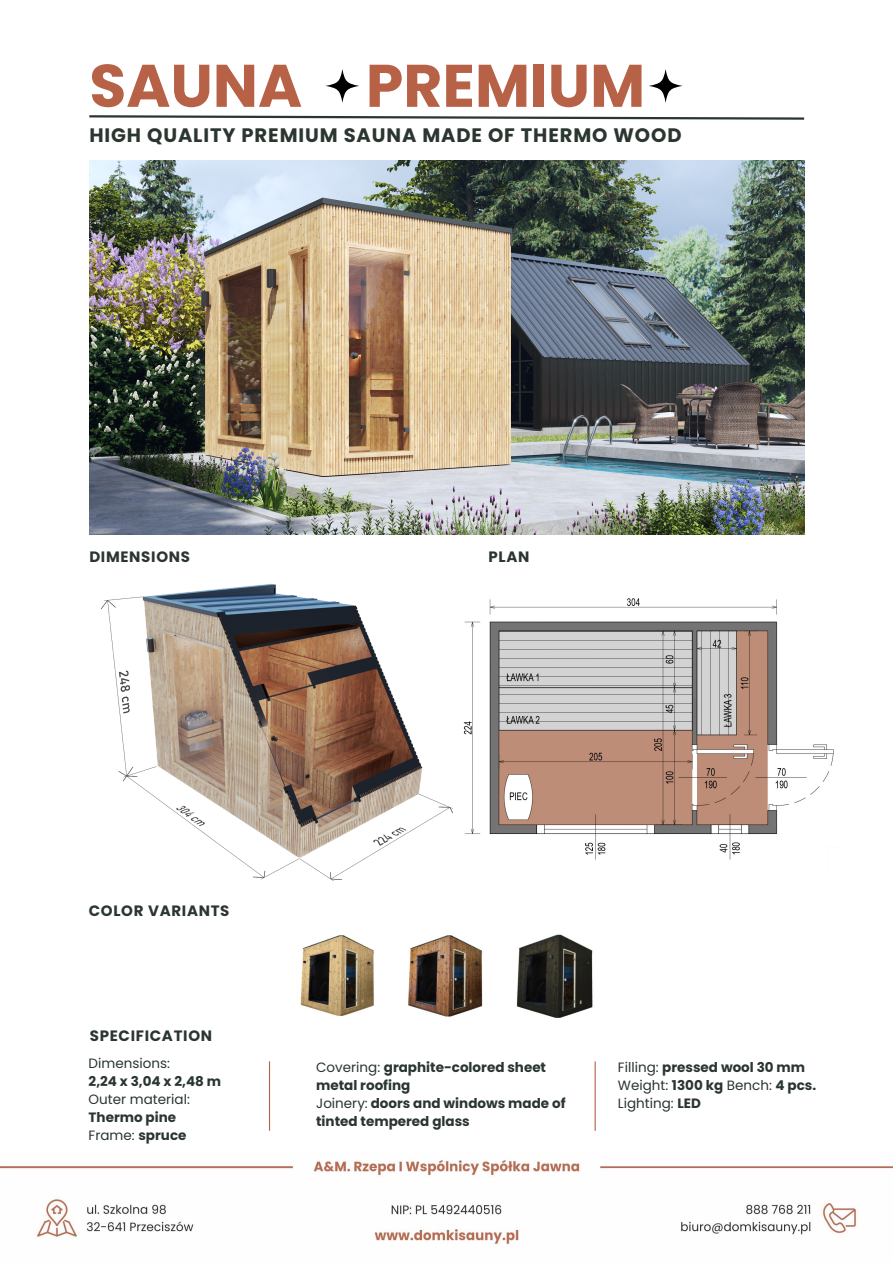
<style>
.page{position:relative;width:893px;height:1264px;background:#fff}
.page>*{position:absolute;margin:0;border:0;box-sizing:border-box;transform-origin:0 0}
.t1{font:700 60px "Poppins";color:#b76146}
.t2{font:700 19.5px "Poppins";letter-spacing:.045em;color:#2a362f}
.t3{font:700 15px "Poppins";letter-spacing:.045em;color:#2a362f}
.t4{font:700 13.5px/18px "Poppins";color:#2a362f}
.t5{font:13.5px "Poppins";color:#2a362f}
.s1{font-weight:700}
.s2{font-weight:400}
</style>
<div class="page">
<svg style="left:648px;top:69px;width:34px;height:34px"></svg>
<svg style="left:325px;top:69px;width:34px;height:34px"></svg>
<svg style="left:89px;top:115px;width:716px;height:5px"></svg>
<img style="left:516px;top:934px;width:77px;height:84px">
<img style="left:408px;top:935px;width:75px;height:82px">
<img style="left:300px;top:935px;width:74px;height:81px">
<img style="left:101px;top:584px;width:352px;height:297px">
<img style="left:463px;top:598px;width:371px;height:262px">
<img style="left:89px;top:161px;width:715px;height:373px">
<hr style="left:269px;top:1061px;width:1px;height:69px;background:#b76146">
<hr style="left:594px;top:1061px;width:1px;height:69px;background:#b76146">
<img style="left:0;top:1160px;width:892px;height:85px">
<h1 class="t1" style="left:89px;top:44px;width:557px">SAUNA PREMIUM</h1>
<p class="t2" style="left:89px;top:122px;width:593px">HIGH QUALITY PREMIUM SAUNA MADE OF THERMO WOOD</p>
<p class="t3" style="left:89px;top:546px;width:102px">DIMENSIONS</p>
<p class="t3" style="left:488px;top:546px;width:42px">PLAN</p>
<p class="t3" style="left:89px;top:899px;width:142px">COLOR VARIANTS</p>
<p class="t3" style="left:90px;top:1024px;width:124px">SPECIFICATION</p>
<p class="t5" style="left:89px;top:1053px;width:83px">Dimensions:</p>
<p class="t4" style="left:89px;top:1072px;width:134px">2,24 x 3,04 x 2,48 m</p>
<h2 class="t5" style="left:89px;top:1089px;width:103px">Outer material:</h2>
<p class="t4" style="left:89px;top:1108px;width:89px">Thermo pine</p>
<h3 class="t5" style="left:89px;top:1125px;width:99px">Frame: <span class="s1">spruce</span></h3>
<p class="t4" style="left:316px;top:1058px;width:231px"><span class="s2">Covering:</span> graphite-colored sheet metal roofing</p>
<p class="t4" style="left:316px;top:1094px;width:251px"><span class="s2">Joinery:</span> doors and windows made of tinted tempered glass</p>
<h3 class="t4" style="left:618px;top:1058px;width:189px"><span class="s2">Filling:</span> pressed wool 30 mm</h3>
<p class="t5" style="left:618px;top:1076px;width:200px">Weight: <span class="s1">1300 kg</span> Bench: <span class="s1">4 pcs.</span></p>
<p class="t5" style="left:618px;top:1094px;width:84px">Lighting: <span class="s1">LED</span></p>
</div>
